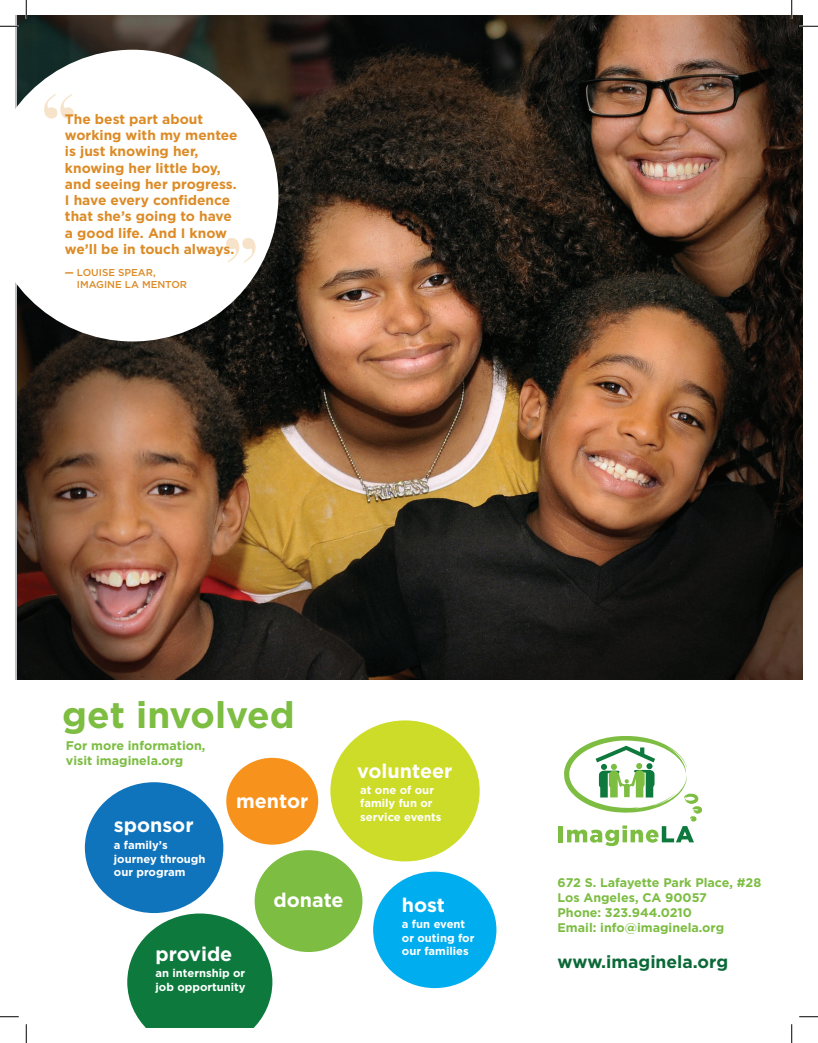
<style>
.page{position:relative;width:818px;height:1043px;background:#fff}
.page>*{position:absolute;margin:0;border:0;box-sizing:border-box;transform-origin:0 0}
.t1{font:700 78.75px "Didot";color:#f7e3c9}
.t2{font:700 36.88px "Gotham";color:#7cbd42}
.t3{font:700 19.75px "Gotham";color:#fff}
.t4{font:700 17.5px "Gotham";color:#0b6938}
.t5{font:700 13.75px/16.2px "Gotham";color:#dc8b26}
.t6{font:700 12.5px/15px "Gotham";color:#7cbd42}
.t7{font:700 11.25px/13.5px "Gotham";color:#fff}
.t8{font:500 10px/12.5px "Gotham";color:#dc8b26}
.s1{font-weight:700}
</style>
<div class="page">
<img style="left:17px;top:15px;width:785px;height:664px">
<svg style="left:15px;top:50px;width:263px;height:291px"></svg>
<div style="left:558px;top:826px;width:5px;height:16px;background:#7cbd42"></div>
<svg style="left:564px;top:736px;width:138px;height:110px"></svg>
<div style="left:226px;top:757px;width:92px;height:87px;background:#f7931d;border-radius:50%"></div>
<div style="left:85px;top:782px;width:138px;height:131px;background:#1074bc;border-radius:50%"></div>
<div style="left:330px;top:720px;width:149px;height:141px;background:#cddc28;border-radius:50%"></div>
<svg style="left:127px;top:913px;width:145px;height:115px;background:#318d5a"></svg>
<div style="left:254px;top:850px;width:108px;height:102px;background:#7cbd42;border-radius:50%"></div>
<div style="left:373px;top:871px;width:123px;height:117px;background:#00aeef;border-radius:50%"></div>
<svg style="left:0;top:25px;width:19px;height:2px"></svg>
<svg style="left:799px;top:25px;width:19px;height:2px"></svg>
<svg style="left:0;top:1016px;width:19px;height:1px"></svg>
<svg style="left:799px;top:1016px;width:19px;height:1px"></svg>
<svg style="left:25px;top:0;width:2px;height:19px"></svg>
<svg style="left:25px;top:1024px;width:2px;height:18px"></svg>
<svg style="left:790px;top:0;width:2px;height:19px"></svg>
<svg style="left:791px;top:1024px;width:1px;height:18px"></svg>
<h1 class="t1" style="left:41px;top:74px;width:38px">“</h1>
<p class="t5" style="left:65px;top:111px;width:174px">The best part about working with my mentee is just knowing her, knowing her little boy, and seeing her progress.<br>I have every confidence that she’s going to have a good life. And I know we’ll be in touch always.</p>
<p class="t8" style="left:77px;top:266px;width:112px;text-indent:-12px"><span class="s1">—</span> LOUISE SPEAR,<br>IMAGINE LA MENTOR</p>
<h1 class="t1" style="left:259px;top:282px;width:38px;rotate:-180deg">“</h1>
<h2 class="t2" style="left:62px;top:691px;width:234px">get involved</h2>
<p class="t6" style="left:66px;top:737px;width:141px">For more information, visit imaginela.org</p>
<h3 class="t3" style="left:114px;top:811px;width:81px">sponsor</h3>
<p class="t7" style="left:114px;top:838px;width:93px">a family’s journey through our program</p>
<h3 class="t3" style="left:236px;top:787px;width:74px">mentor</h3>
<h3 class="t3" style="left:273px;top:886px;width:72px">donate</h3>
<h3 class="t3" style="left:155px;top:940px;width:78px">provide</h3>
<p class="t7" style="left:155px;top:966px;width:92px">an internship or job opportunity</p>
<h3 class="t3" style="left:357px;top:758px;width:97px">volunteer</h3>
<p class="t7" style="left:360px;top:783px;width:83px">at one of our family fun or service events</p>
<h3 class="t3" style="left:402px;top:892px;width:45px">host</h3>
<p class="t7" style="left:402px;top:917px;width:74px">a fun event or outing for our families</p>
<p class="t6" style="left:557px;top:874px;width:205px">672 S. Lafayette Park Place, #28<br>Los Angeles, CA 90057<br>Phone: 323.944.0210<br>Email: info@imaginela.org</p>
<p class="t4" style="left:557px;top:950px;width:172px">www.imaginela.org</p>
</div>
